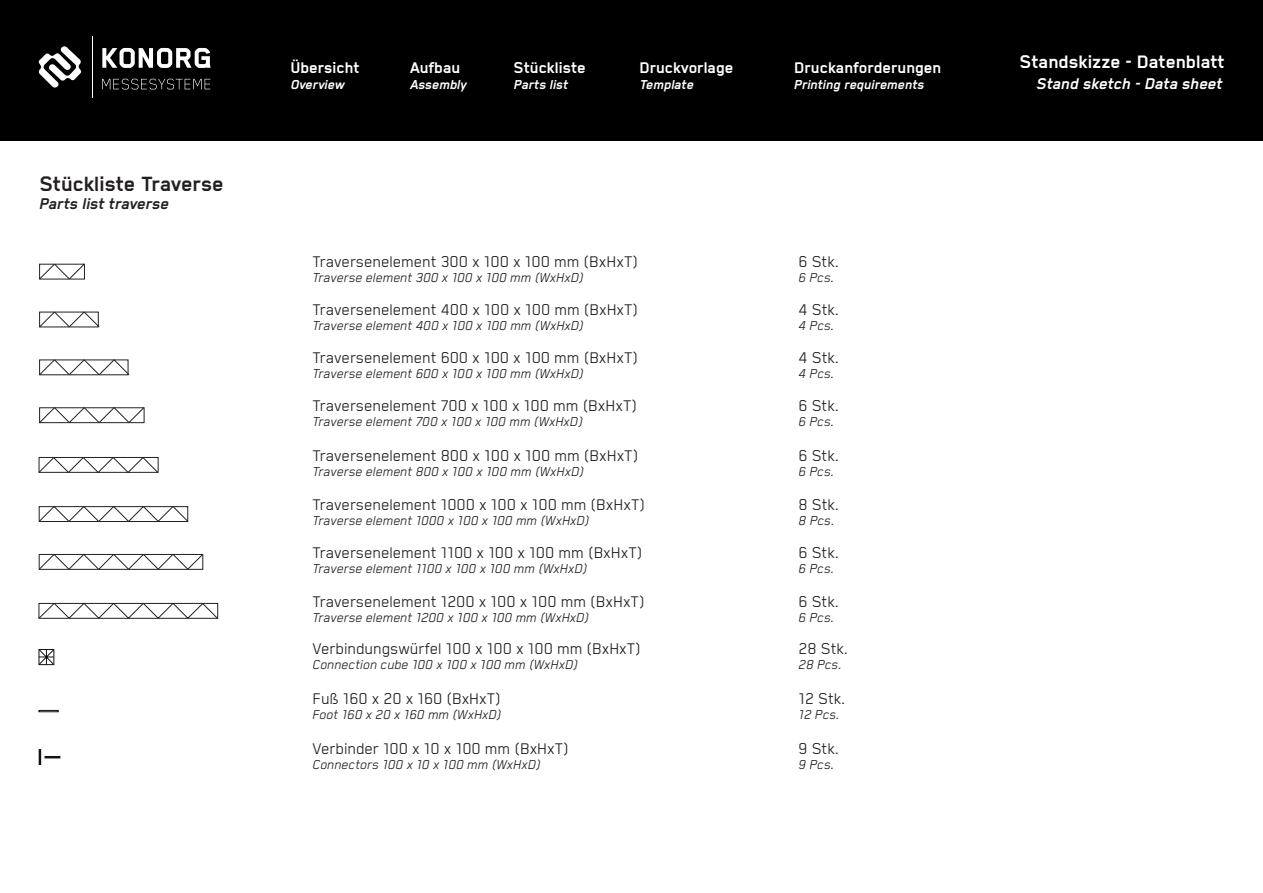
<style>
.page{position:relative;width:1263px;height:893px;background:#fff}
.page>*{position:absolute;margin:0;border:0;box-sizing:border-box;transform-origin:0 0}
.t1{font:700 24px "Blender";color:#231f20}
.t2{font:700 21px "Blender";color:#fff}
.t3{font:18px "Blender";color:#231f20}
.t4{font:700 18px "Blender";color:#fff}
.t5{font:italic 700 18px "Blender";color:#fff}
.t6{font:italic 700 18px "Blender";color:#231f20}
.t7{font:italic 15px "Blender";color:#231f20}
.t8{font:italic 700 15px "Blender";color:#fff}
</style>
<div class="page">
<div style="left:0;top:0;width:1263px;height:140px;background:#000001"></div>
<svg style="left:38px;top:46px;width:44px;height:42px"></svg>
<svg style="left:102px;top:48px;width:109px;height:20px"></svg>
<svg style="left:102px;top:79px;width:108px;height:10px"></svg>
<hr style="left:92px;top:36px;width:1px;height:62px;background:#fff">
<svg style="left:38px;top:457px;width:121px;height:16px"></svg>
<svg style="left:38px;top:506px;width:151px;height:16px"></svg>
<svg style="left:38px;top:649px;width:17px;height:16px"></svg>
<svg style="left:39px;top:710px;width:19px;height:2px"></svg>
<svg style="left:39px;top:749px;width:21px;height:16px"></svg>
<svg style="left:39px;top:263px;width:46px;height:17px"></svg>
<svg style="left:39px;top:407px;width:106px;height:16px"></svg>
<svg style="left:39px;top:359px;width:91px;height:16px"></svg>
<svg style="left:39px;top:311px;width:61px;height:17px"></svg>
<svg style="left:38px;top:554px;width:165px;height:16px"></svg>
<svg style="left:38px;top:603px;width:180px;height:16px"></svg>
<p class="t1" style="left:39px;top:171px;width:186px">Stückliste Traverse</p>
<p class="t6" style="left:39px;top:194px;width:131px">Parts list traverse</p>
<p class="t4" style="left:290px;top:58px;width:71px">Übersicht</p>
<p class="t4" style="left:410px;top:58px;width:52px">Aufbau</p>
<p class="t4" style="left:514px;top:58px;width:74px">Stückliste</p>
<p class="t4" style="left:639px;top:58px;width:95px">Druckvorlage</p>
<p class="t8" style="left:291px;top:77px;width:55px">Overview</p>
<p class="t8" style="left:410px;top:77px;width:58px">Assembly</p>
<p class="t8" style="left:514px;top:77px;width:56px">Parts list</p>
<p class="t8" style="left:640px;top:77px;width:56px">Template</p>
<p class="t4" style="left:794px;top:58px;width:149px">Druckanforderungen</p>
<p class="t8" style="left:794px;top:77px;width:132px">Printing requirements</p>
<p class="t3" style="left:313px;top:253px;width:327px">Traversenelement 300 x 100 x 100 mm (BxHxT)</p>
<p class="t3" style="left:799px;top:253px;width:42px">6 Stk.</p>
<p class="t7" style="left:313px;top:270px;width:273px">Traverse element 300 x 100 x 100 mm (WxHxD)</p>
<p class="t7" style="left:799px;top:270px;width:37px">6 Pcs.</p>
<p class="t3" style="left:313px;top:301px;width:327px">Traversenelement 400 x 100 x 100 mm (BxHxT)</p>
<p class="t3" style="left:799px;top:301px;width:42px">4 Stk.</p>
<p class="t7" style="left:313px;top:318px;width:273px">Traverse element 400 x 100 x 100 mm (WxHxD)</p>
<p class="t7" style="left:799px;top:318px;width:37px">4 Pcs.</p>
<p class="t3" style="left:313px;top:349px;width:327px">Traversenelement 600 x 100 x 100 mm (BxHxT)</p>
<p class="t3" style="left:799px;top:349px;width:42px">4 Stk.</p>
<p class="t7" style="left:313px;top:366px;width:273px">Traverse element 600 x 100 x 100 mm (WxHxD)</p>
<p class="t7" style="left:799px;top:366px;width:37px">4 Pcs.</p>
<p class="t3" style="left:313px;top:397px;width:326px">Traversenelement 700 x 100 x 100 mm (BxHxT)</p>
<p class="t3" style="left:799px;top:397px;width:42px">6 Stk.</p>
<p class="t7" style="left:313px;top:414px;width:272px">Traverse element 700 x 100 x 100 mm (WxHxD)</p>
<p class="t7" style="left:799px;top:414px;width:37px">6 Pcs.</p>
<p class="t3" style="left:313px;top:446px;width:327px">Traversenelement 800 x 100 x 100 mm (BxHxT)</p>
<p class="t3" style="left:799px;top:446px;width:42px">6 Stk.</p>
<p class="t7" style="left:313px;top:464px;width:273px">Traverse element 800 x 100 x 100 mm (WxHxD)</p>
<p class="t7" style="left:799px;top:464px;width:37px">6 Pcs.</p>
<p class="t3" style="left:313px;top:495px;width:334px">Traversenelement 1000 x 100 x 100 mm (BxHxT)</p>
<p class="t3" style="left:799px;top:495px;width:42px">8 Stk.</p>
<p class="t7" style="left:313px;top:513px;width:279px">Traverse element 1000 x 100 x 100 mm (WxHxD)</p>
<p class="t7" style="left:799px;top:513px;width:37px">8 Pcs.</p>
<p class="t3" style="left:313px;top:543px;width:331px">Traversenelement 1100 x 100 x 100 mm (BxHxT)</p>
<p class="t3" style="left:799px;top:543px;width:42px">6 Stk.</p>
<p class="t7" style="left:313px;top:561px;width:276px">Traverse element 1100 x 100 x 100 mm (WxHxD)</p>
<p class="t7" style="left:799px;top:561px;width:37px">6 Pcs.</p>
<p class="t3" style="left:313px;top:592px;width:334px">Traversenelement 1200 x 100 x 100 mm (BxHxT)</p>
<p class="t3" style="left:799px;top:592px;width:42px">6 Stk.</p>
<p class="t7" style="left:313px;top:610px;width:278px">Traverse element 1200 x 100 x 100 mm (WxHxD)</p>
<p class="t7" style="left:799px;top:610px;width:37px">6 Pcs.</p>
<p class="t3" style="left:313px;top:639px;width:330px">Verbindungswürfel 100 x 100 x 100 mm (BxHxT)</p>
<p class="t3" style="left:799px;top:639px;width:51px">28 Stk.</p>
<p class="t7" style="left:313px;top:656px;width:267px">Connection cube 100 x 100 x 100 mm (WxHxD)</p>
<p class="t7" style="left:799px;top:656px;width:45px">28 Pcs.</p>
<p class="t3" style="left:313px;top:689px;width:190px">Fuß 160 x 20 x 160 (BxHxT)</p>
<p class="t3" style="left:799px;top:689px;width:48px">12 Stk.</p>
<p class="t7" style="left:313px;top:707px;width:191px">Foot 160 x 20 x 160 mm (WxHxD)</p>
<p class="t7" style="left:799px;top:707px;width:43px">12 Pcs.</p>
<p class="t3" style="left:313px;top:740px;width:258px">Verbinder 100 x 10 x 100 mm (BxHxT)</p>
<p class="t3" style="left:799px;top:740px;width:42px">9 Stk.</p>
<p class="t7" style="left:313px;top:757px;width:230px">Connectors 100 x 10 x 100 mm (WxHxD)</p>
<p class="t7" style="left:799px;top:757px;width:37px">9 Pcs.</p>
<p class="t2" style="left:1019px;top:50px;width:207px">Standskizze - Datenblatt</p>
<p class="t5" style="left:1036px;top:74px;width:187px">Stand sketch - Data sheet</p>
</div>
